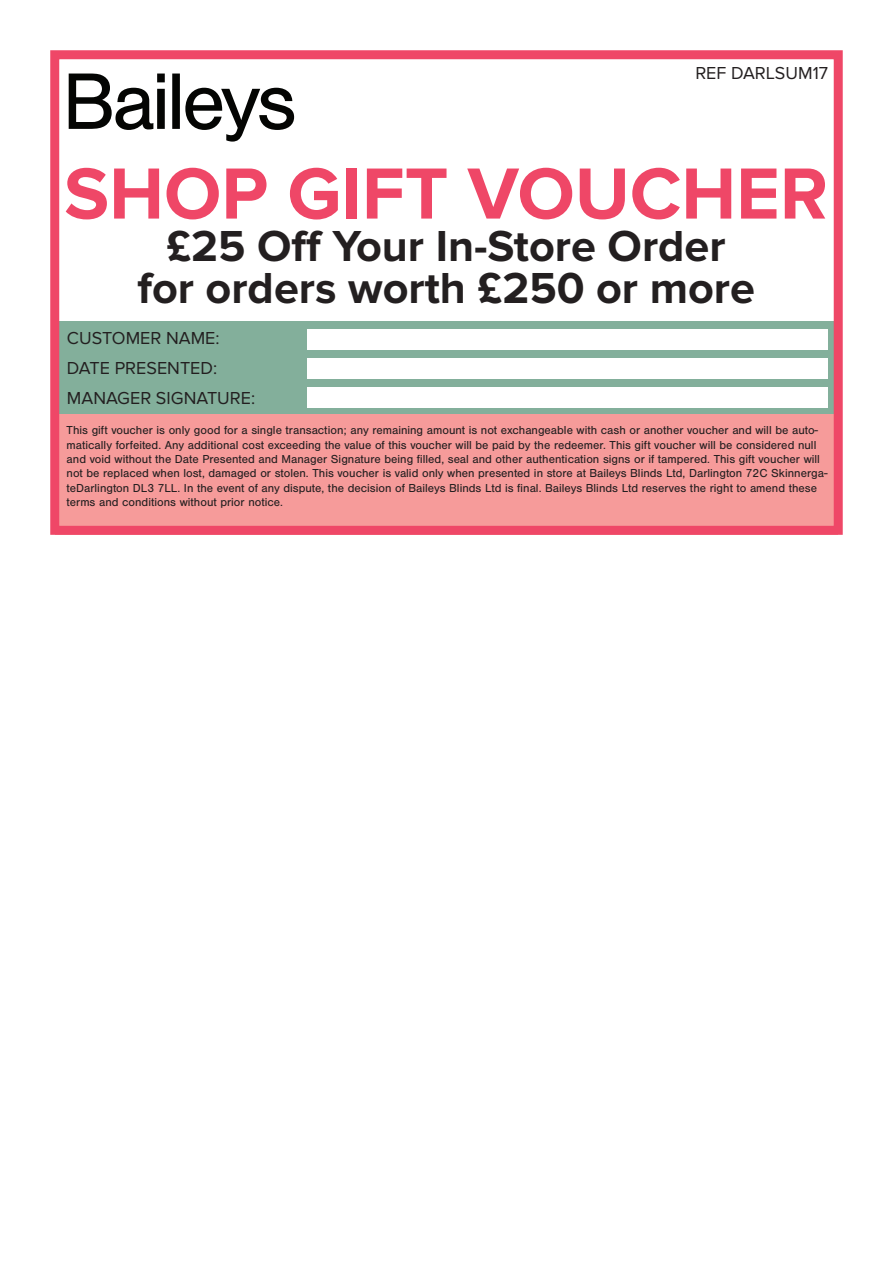
<style>
.page{position:relative;width:893px;height:1263px;background:#fff}
.page>*{position:absolute;margin:0;border:0;box-sizing:border-box;transform-origin:0 0}
.t1{font:700 75px "Proxima Nova";color:#ef4767}
.t2{font:700 45px/42px "Proxima Nova";color:#231f20;text-align:center}
.t3{font:18px/30px "Proxima Nova";color:#231f20}
.t4{font:12px/14.4px "Nimbus San";color:#231f20}
</style>
<div class="page">
<div style="left:55px;top:410px;width:782px;height:125px;background:#f69b9a"></div>
<div style="left:55px;top:321px;width:783px;height:92px;background:#83af9b"></div>
<div style="left:307px;top:329px;width:521px;height:20px;background:#fff"></div>
<div style="left:307px;top:358px;width:521px;height:20px;background:#fff"></div>
<div style="left:307px;top:387px;width:521px;height:21px;background:#fff"></div>
<div style="left:50px;top:50px;width:793px;height:485px;border:9px solid #ef4767"></div>
<img style="left:68px;top:73px;width:227px;height:69px">
<h3 class="t3" style="left:695px;top:58px;width:134px">REF DARLSUM17</h3>
<h1 class="t1" style="left:64px;top:150px;width:765px">SHOP GIFT VOUCHER</h1>
<h2 class="t2" style="left:137px;top:226px;width:619px">£25 Off Your In-Store Order for orders worth £250 or more</h2>
<h3 class="t3" style="left:67px;top:323px;width:190px">CUSTOMER NAME:<br>DATE PRESENTED:<br>MANAGER SIGNATURE:</h3>
<p class="t4" style="left:67px;top:423px;width:762px">This gift voucher is only good for a single transaction; any remaining amount is not exchangeable with cash or another voucher and will be auto&shy;matically forfeited. Any additional cost exceeding the value of this voucher will be paid by the redeemer. This gift voucher will be considered null and void without the Date Presented and Manager Signature being filled, seal and other authentication signs or if tampered. This gift voucher will not be replaced when lost, damaged or stolen. This voucher is valid only when presented in store at Baileys Blinds Ltd, Darlington 72C Skinnerga&shy;teDarlington DL3 7LL. In the event of any dispute, the decision of Baileys Blinds Ltd is final. Baileys Blinds Ltd reserves the right to amend these terms and conditions without prior notice.</p>
</div>
